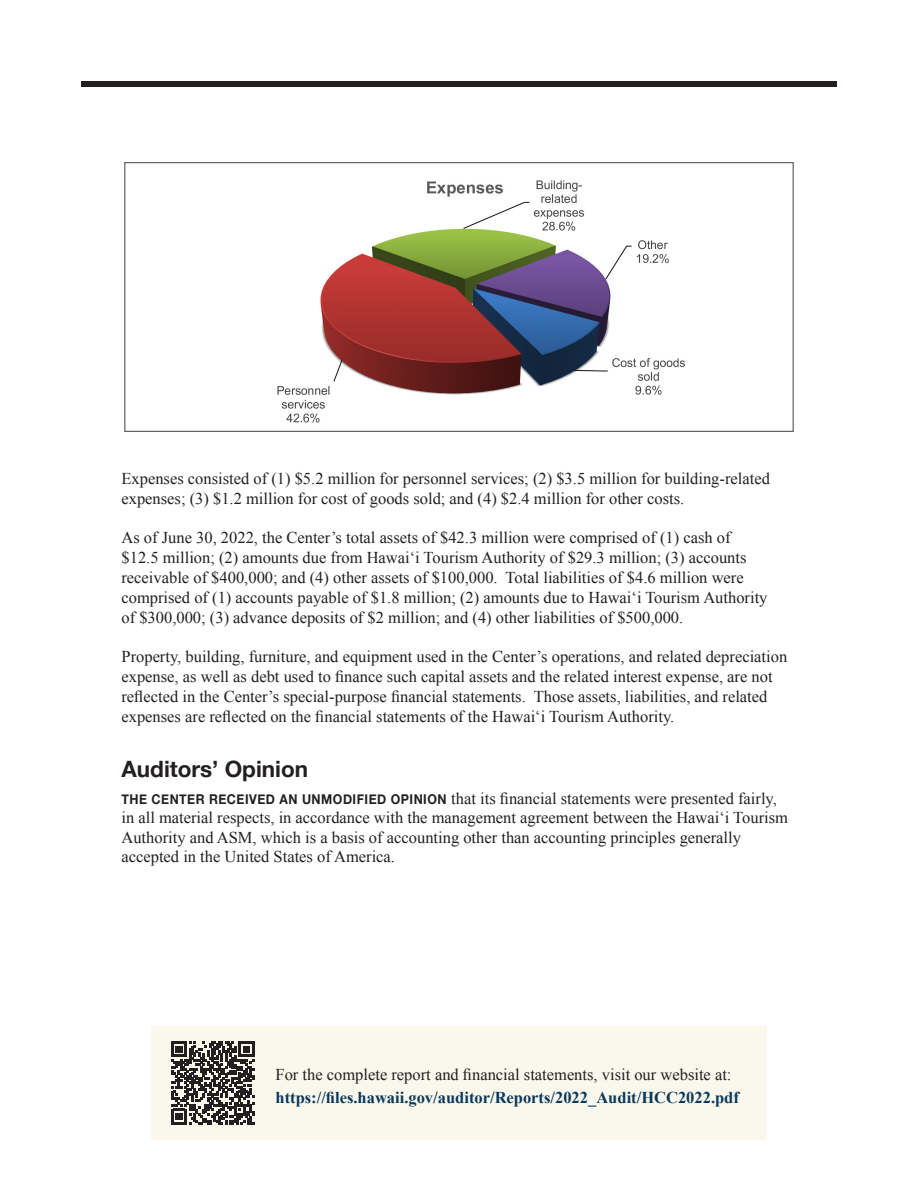
<style>
.page{position:relative;width:918px;height:1188px;background:#fff}
.page>*{position:absolute;margin:0;border:0;box-sizing:border-box;transform-origin:0 0}
.t1{font:700 22.5px "Helvetica Neue";color:#231f20}
.t2{font:16.5px/19.8px "Times New Roman";color:#231f20}
.t3{font:700 16.5px "Times New Roman";color:#09385a}
.s1{font-family:"Helvetica Neue";font-weight:700;font-size:13.5px}
</style>
<div class="page">
<div style="left:81px;top:81px;width:756px;height:6px;background:#231f20"></div>
<div style="left:124px;top:162px;width:670px;height:270px;border:1px solid #636366"></div>
<img style="left:277px;top:180px;width:408px;height:243px">
<div style="left:151px;top:1026px;width:616px;height:114px;background:#faf7ed"></div>
<svg style="left:171px;top:1041px;width:83px;height:84px"></svg>
<p class="t2" style="left:122px;top:468px;width:650px">Expenses consisted of (1) $5.2 million for personnel services; (2) $3.5 million for building-related expenses; (3) $1.2 million for cost of goods sold; and (4) $2.4 million for other costs.</p>
<p class="t2" style="left:122px;top:528px;width:648px">As of June 30, 2022, the Center’s total assets of $42.3 million were comprised of (1) cash of $12.5 million; (2) amounts due from Hawai‘i Tourism Authority of $29.3 million; (3) accounts receivable of $400,000; and (4) other assets of $100,000. Total liabilities of $4.6 million were comprised of (1) accounts payable of $1.8 million; (2) amounts due to Hawai‘i Tourism Authority of $300,000; (3) advance deposits of $2 million; and (4) other liabilities of $500,000.</p>
<p class="t2" style="left:122px;top:646px;width:667px">Property, building, furniture, and equipment used in the Center’s operations, and related depreciation expense, as well as debt used to finance such capital assets and the related interest expense, are not reflected in the Center’s special-purpose financial statements. Those assets, liabilities, and related expenses are reflected on the financial statements of the Hawai‘i Tourism Authority.</p>
<p class="t1" style="left:122px;top:752px;width:188px">Auditors’ Opinion</p>
<p class="t2" style="left:122px;top:788px;width:668px"><span class="s1">THE CENTER RECEIVED AN UNMODIFIED OPINION</span> that its financial statements were presented fairly, in all material respects, in accordance with the management agreement between the Hawai‘i Tourism Authority and ASM, which is a basis of accounting other than accounting principles generally accepted in the United States of America.</p>
<p class="t2" style="left:276px;top:1065px;width:457px">For the complete report and financial statements, visit our website at:</p>
<p class="t3" style="left:276px;top:1086px;width:465px">https://files.hawaii.gov/auditor/Reports/2022_Audit/HCC2022.pdf</p>
</div>
